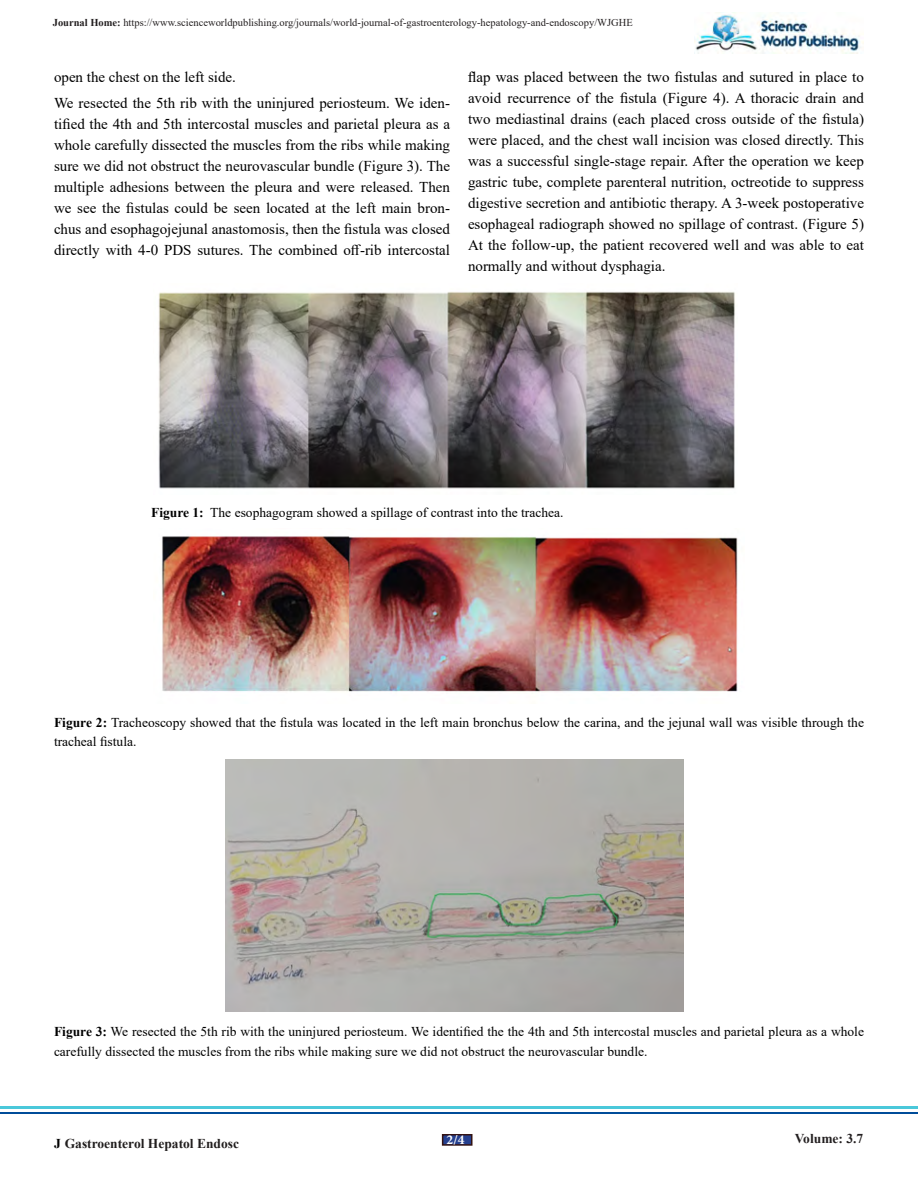
<style>
.page{position:relative;width:918px;height:1188px;background:#fff}
.page>*{position:absolute;margin:0;border:0;box-sizing:border-box;transform-origin:0 0}
.t1{font:15px/21px "Times New Roman";color:#000;text-align:justify}
.t2{font:13.5px/19.5px "Times New Roman";color:#000}
.t3{font:700 13.5px "Times New Roman";color:#211e1e}
.t4{font:700 13.5px "Times New Roman";color:#231f20}
.t5{font:700 13.5px "Minion Pro";color:#fff}
.t6{font:10.5px "Times New Roman";color:#231f20}
.s1{font-weight:700}
.s2{color:#000}
</style>
<div class="page">
<hr style="left:0;top:1106px;width:918px;height:3px;background:#4ac8da">
<hr style="left:0;top:1113px;width:918px;height:1px;background:#004c99">
<div style="left:442px;top:1134px;width:30px;height:12px;background:#25408f;border:2px solid #331313"></div>
<img style="left:695px;top:14px;width:169px;height:40px">
<img style="left:158px;top:291px;width:577px;height:198px">
<img style="left:161px;top:536px;width:577px;height:156px">
<img style="left:225px;top:759px;width:458px;height:253px">
<p class="t6" style="left:53px;top:15px;width:582px"><span class="s1">Journal Home:</span> https://www.scienceworldpublishing.org/journals/world-journal-of-gastroenterology-hepatology-and-endoscopy/WJGHE</p>
<p class="t1" style="left:54px;top:64px;width:398px;line-height:25.5px">open the chest on the left side.<br>We resected the 5th rib with the uninjured periosteum. We iden-</p>
<p class="t1" style="left:54px;top:113px;width:398px">tified the 4th and 5th intercostal muscles and parietal pleura as a whole carefully dissected the muscles from the ribs while making sure we did not obstruct the neurovascular bundle (Figure 3). The multiple adhesions between the pleura and were released. Then we see the fistulas could be seen located at the left main bron&shy;chus and esophagojejunal anastomosis, then the fistula was closed directly with 4-0 PDS sutures. The combined off-rib intercostal</p>
<p class="t1" style="left:468px;top:66px;width:398px">flap was placed between the two fistulas and sutured in place to avoid recurrence of the fistula (Figure 4). A thoracic drain and two mediastinal drains (each placed cross outside of the fistula) were placed, and the chest wall incision was closed directly. This was a successful single-stage repair. After the operation we keep gastric tube, complete parenteral nutrition, octreotide to suppress digestive secretion and antibiotic therapy. A 3-week postoperative esophageal radiograph showed no spillage of contrast. (Figure 5)<br>At the follow-up, the patient recovered well and was able to eat normally and without dysphagia.</p>
<p class="t2" style="left:151px;top:502px;width:414px"><span class="s1">Figure 1:</span> The esophagogram showed a spillage of contrast into the trachea.</p>
<p class="t2" style="left:54px;top:712px;width:812px"><span class="s1">Figure 2:</span> Tracheoscopy showed that the fistula was located in the left main bronchus below the carina, and the jejunal wall was visible through the tracheal fistula.</p>
<p class="t2" style="left:54px;top:1022px;width:812px"><span class="s1">Figure 3:</span> We resected the 5th rib with the uninjured periosteum. We identified the the 4th and 5th intercostal muscles and parietal pleura as a whole carefully dissected the muscles from the ribs while making sure we did not obstruct the neurovascular bundle.</p>
<p class="t3" style="left:54px;top:1133px;width:187px"><span class="s2">J</span> Gastroenterol Hepatol Endosc</p>
<p class="t4" style="left:795px;top:1129px;width:70px">Volume: 3.7</p>
<p class="t5" style="left:447px;top:1130px;width:19px">2/4</p>
</div>
